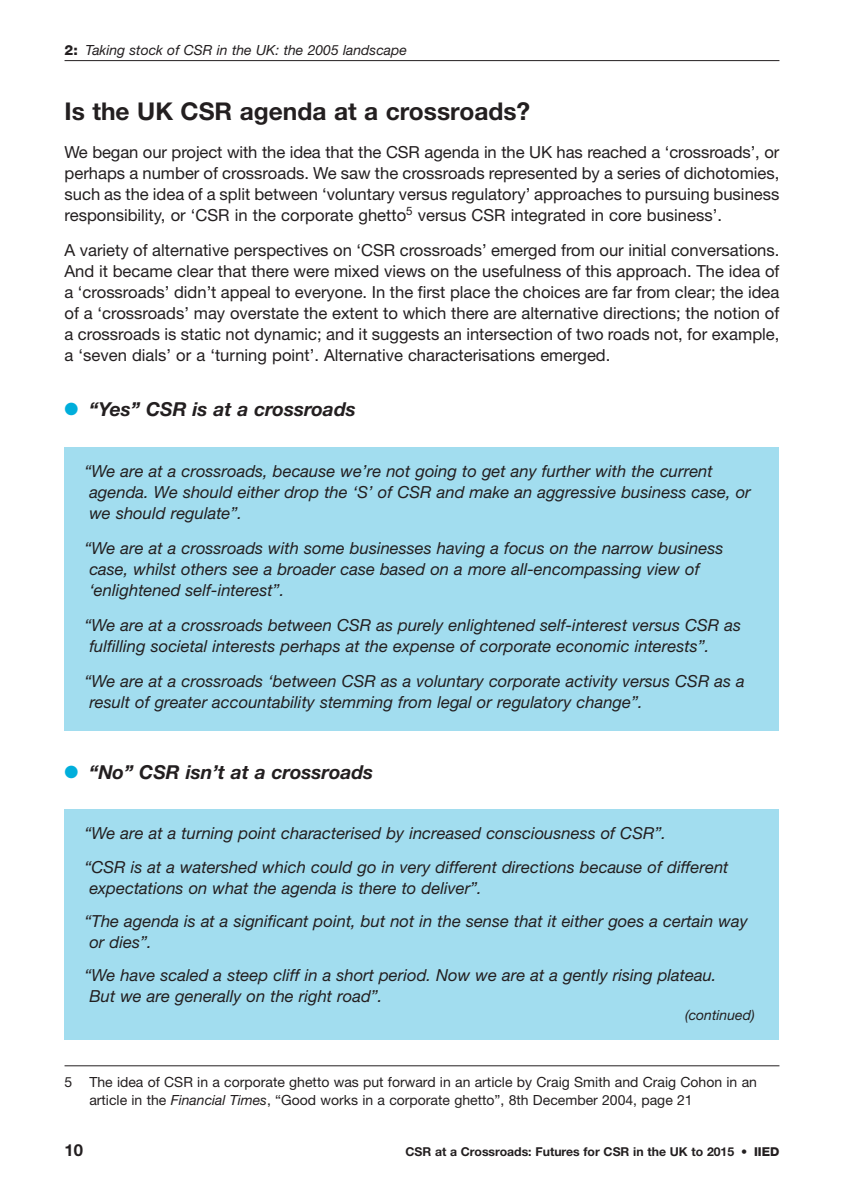
<style>
.page{position:relative;width:844px;height:1191px;background:#fff}
.page>*{position:absolute;margin:0;border:0;box-sizing:border-box;transform-origin:0 0}
.t1{font:700 24.5px "Helvetica Neue";color:#231f20}
.t2{font:italic 700 19.25px "Helvetica Neue";color:#231f20}
.t3{font:italic 16.62px/21px "Helvetica Neue";color:#231f20}
.t4{font:16.62px/21px "Helvetica Neue";color:#231f20;text-align:justify}
.t5{font:700 16.62px "Helvetica Neue";color:#231f20}
.t6{font:14px/17.5px "Helvetica Neue";color:#231f20}
.t7{font:italic 14px "Helvetica Neue";color:#231f20}
.t8{font:700 12.25px "Helvetica Neue";color:#231f20}
.s1{font-weight:800;font-style:normal}
.s2{color:#00aedb}
.s3{font-style:italic}
.s4{font-weight:800}
</style>
<div class="page">
<div style="left:64px;top:808px;width:715px;height:231px;background:#a2ddef"></div>
<div style="left:64px;top:447px;width:715px;height:284px;background:#a2ddef"></div>
<hr style="left:64px;top:60px;width:715px;height:1px;background:#231f20">
<hr style="left:64px;top:1065px;width:715px;height:1px;background:#231f20">
<p class="t7" style="left:64px;top:45px;width:344px"><span class="s1">2:</span> Taking stock of CSR in the UK: the 2005 landscape</p>
<h1 class="t1" style="left:64px;top:102px;width:467px">Is the UK CSR agenda at a crossroads?</h1>
<p class="t4" style="left:64px;top:143px;width:716px">We began our project with the idea that the CSR agenda in the UK has reached a ‘crossroads’, or perhaps a number of crossroads. We saw the crossroads represented by a series of dichotomies, such as the idea of a split between ‘voluntary versus regulatory’ approaches to pursuing business responsibility, or ‘CSR in the corporate ghetto<sup>5</sup> versus CSR integrated in core business’.</p>
<p class="t4" style="left:64px;top:241px;width:716px">A variety of alternative perspectives on ‘CSR crossroads’ emerged from our initial conversations.<br>And it became clear that there were mixed views on the usefulness of this approach. The idea of a ‘crossroads’ didn’t appeal to everyone. In the first place the choices are far from clear; the idea of a ‘crossroads’ may overstate the extent to which there are alternative directions; the notion of a crossroads is static not dynamic; and it suggests an intersection of two roads not, for example, a ‘seven dials’ or a ‘turning point’. Alternative characterisations emerged.</p>
<p class="t2" style="left:64px;top:402px;width:293px"><span class="s2">●</span> “Yes” CSR is at a crossroads</p>
<p class="t3" style="left:84px;top:462px;width:667px">“We are at a crossroads, because we’re not going to get any further with the current agenda. We should either drop the ‘S’ of CSR and make an aggressive business case, or we should regulate”.</p>
<p class="t3" style="left:84px;top:539px;width:640px">“We are at a crossroads with some businesses having a focus on the narrow business case, whilst others see a broader case based on a more all-encompassing view of ‘enlightened self-interest”.</p>
<p class="t3" style="left:84px;top:616px;width:658px">“We are at a crossroads between CSR as purely enlightened self-interest versus CSR as fulfilling societal interests perhaps at the expense of corporate economic interests”.</p>
<p class="t3" style="left:84px;top:672px;width:661px">“We are at a crossroads ‘between CSR as a voluntary corporate activity versus CSR as a result of greater accountability stemming from legal or regulatory change”.</p>
<p class="t2" style="left:64px;top:764px;width:310px"><span class="s2">●</span> “No” CSR isn’t at a crossroads</p>
<p class="t3" style="left:84px;top:818px;width:645px;line-height:33.4px">“We are at a turning point characterised by increased consciousness of CSR”.<br>“CSR is at a watershed which could go in very different directions because of different</p>
<p class="t3" style="left:84px;top:872px;width:664px;line-height:33.4px">expectations on what the agenda is there to deliver”.<br>“The agenda is at a significant point, but not in the sense that it either goes a certain way</p>
<p class="t3" style="left:84px;top:927px;width:633px;line-height:33.4px">or dies”.<br>“We have scaled a steep cliff in a short period. Now we are at a gently rising plateau.</p>
<p class="t3" style="left:89px;top:987px;width:295px">But we are generally on the right road”.</p>
<p class="t7" style="left:685px;top:1010px;width:71px">(continued)</p>
<p class="t6" style="left:89px;top:1074px;width:669px;text-indent:-25px">5 The idea of CSR in a corporate ghetto was put forward in an article by Craig Smith and Craig Cohon in an article in the <span class="s3">Financial Times</span>, “Good works in a corporate ghetto”, 8th December 2004, page 21</p>
<p class="t5" style="left:64px;top:1144px;width:20px">10</p>
<p class="t8" style="left:405px;top:1147px;width:375px">CSR at a Crossroads: Futures for CSR in the UK to 2015 • <span class="s4">IIED</span></p>
</div>
